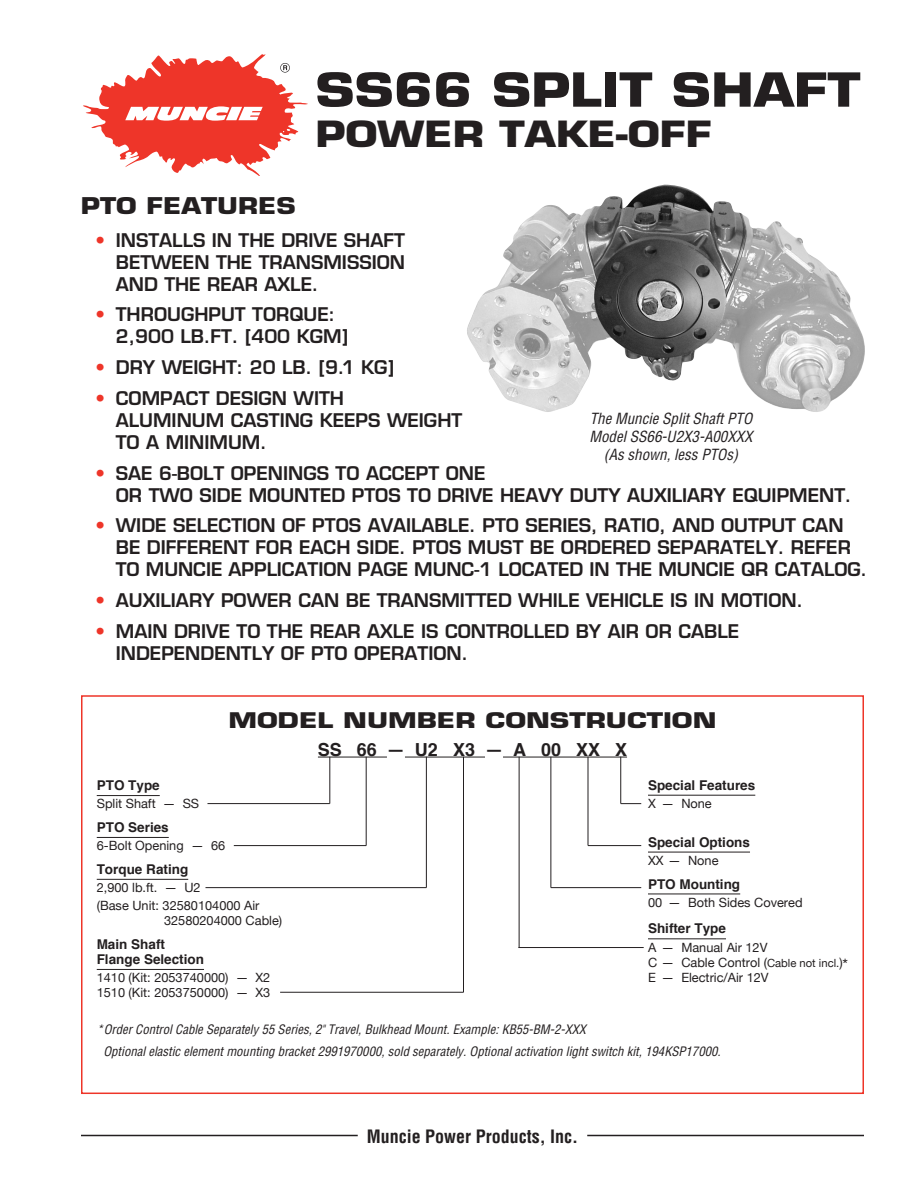
<style>
.page{position:relative;width:918px;height:1188px;background:#fff}
.page>*{position:absolute;margin:0;border:0;box-sizing:border-box;transform-origin:0 0}
.t1{font:700 45.75px "Eurostile";letter-spacing:-.005em;color:#231f20;scale:1.2 1}
.t2{font:700 35.25px "Eurostile";color:#231f20;scale:1.2 1}
.t3{font:700 22.5px "Eurostile";color:#231f20;scale:1.2 1}
.t4{font:700 21px "Eurostile";color:#231f20;scale:1.3 1}
.t5{font:600 18.3px/22px "Eurostile";color:#231f20}
.t6{font:700 condensed 18px "Helvetica";color:#231f20}
.t7{font:700 18px "Helvetica";color:#231f20}
.Body{font:italic condensed 15px/18px "Helvetica";color:#231f20;text-align:center}
.Constr_Subs{font:700 13.5px/15px "Helvetica";color:#231f20}
.Const_Right{font:italic condensed 12.75px "Helvetica";color:#231f20}
.Const_Body{font:12.75px/15px "Helvetica Neue";color:#231f20}
.Const_Right-2{font:12.75px "Helvetica Neue";color:#231f20}
.s1{color:#ee3529}
.s2{font-size:11.25px}
.s3{font-size:15.75px}
</style>
<div class="page">
<svg style="left:83px;top:54px;width:225px;height:122px"></svg>
<hr style="left:318px;top:757px;width:69px;height:1px;background:#231f20">
<hr style="left:405px;top:757px;width:80px;height:1px;background:#231f20">
<hr style="left:503px;top:757px;width:124px;height:1px;background:#231f20">
<hr style="left:97px;top:795px;width:63px;height:1px;background:#231f20">
<hr style="left:97px;top:837px;width:72px;height:1px;background:#231f20">
<hr style="left:97px;top:879px;width:91px;height:1px;background:#231f20">
<hr style="left:97px;top:969px;width:107px;height:1px;background:#231f20">
<div style="left:81px;top:695px;width:783px;height:399px;border:2px solid #ee3529"></div>
<hr style="left:329px;top:757px;width:1px;height:47px;background:#231f20">
<hr style="left:366px;top:757px;width:1px;height:89px;background:#231f20">
<hr style="left:426px;top:757px;width:1px;height:131px;background:#231f20">
<hr style="left:463px;top:757px;width:1px;height:235px;background:#231f20">
<hr style="left:518px;top:947px;width:126px;height:1px;background:#231f20">
<hr style="left:588px;top:757px;width:1px;height:89px;background:#231f20">
<hr style="left:620px;top:757px;width:1px;height:47px;background:#231f20">
<hr style="left:207px;top:803px;width:123px;height:1px;background:#231f20">
<hr style="left:234px;top:845px;width:132px;height:1px;background:#231f20">
<hr style="left:550px;top:757px;width:1px;height:131px;background:#231f20">
<hr style="left:551px;top:887px;width:90px;height:1px;background:#231f20">
<svg style="left:621px;top:803px;width:20px;height:1px"></svg>
<hr style="left:519px;top:757px;width:1px;height:191px;background:#231f20">
<hr style="left:280px;top:992px;width:184px;height:1px;background:#231f20">
<hr style="left:648px;top:795px;width:107px;height:1px;background:#231f20">
<hr style="left:648px;top:852px;width:102px;height:1px;background:#231f20">
<hr style="left:648px;top:894px;width:92px;height:1px;background:#231f20">
<hr style="left:648px;top:938px;width:78px;height:1px;background:#231f20">
<hr style="left:206px;top:887px;width:220px;height:1px;background:#231f20">
<hr style="left:588px;top:845px;width:53px;height:1px;background:#231f20">
<hr style="left:81px;top:1135px;width:277px;height:1px;background:#231f20">
<hr style="left:587px;top:1135px;width:277px;height:1px;background:#231f20">
<img style="left:467px;top:186px;width:395px;height:226px">
<p class="t1" style="left:315px;top:62px;width:456px">SS66 SPLIT SHAFT</p>
<p class="t2" style="left:315px;top:112px;width:332px">POWER TAKE-OFF</p>
<p class="t3" style="left:81px;top:192px;width:180px">PTO FEATURES</p>
<p class="t5" style="left:116px;top:229px;width:291px;text-align:justify;text-indent:-20px"><span class="s1">•</span> INSTALLS IN THE DRIVE SHAFT BETWEEN THE TRANSMISSION AND THE REAR AXLE.</p>
<p class="t5" style="left:116px;top:303px;width:234px;text-indent:-20px"><span class="s1">•</span> THROUGHPUT TORQUE:<br>2,900 LB.FT. [400 KGM]</p>
<p class="t5" style="left:96px;top:356px;width:300px"><span class="s1">•</span> DRY WEIGHT: 20 LB. [9.1 KG]</p>
<p class="t5" style="left:116px;top:387px;width:348px;text-indent:-20px"><span class="s1">•</span> COMPACT DESIGN WITH<br>ALUMINUM CASTING KEEPS WEIGHT<br>TO A MINIMUM.</p>
<p class="t5" style="left:116px;top:462px;width:737px;text-indent:-20px"><span class="s1">•</span> SAE 6-BOLT OPENINGS TO ACCEPT ONE<br>OR TWO SIDE MOUNTED PTOS TO DRIVE HEAVY DUTY AUXILIARY EQUIPMENT.</p>
<p class="t5" style="left:116px;top:514px;width:753px;text-indent:-20px"><span class="s1">•</span> WIDE SELECTION OF PTOS AVAILABLE. PTO SERIES, RATIO, AND OUTPUT CAN<br>BE DIFFERENT FOR EACH SIDE. PTOS MUST BE ORDERED SEPARATELY. REFER<br>TO MUNCIE APPLICATION PAGE MUNC-1 LOCATED IN THE MUNCIE QR CATALOG.</p>
<p class="t5" style="left:96px;top:589px;width:709px"><span class="s1">•</span> AUXILIARY POWER CAN BE TRANSMITTED WHILE VEHICLE IS IN MOTION.</p>
<p class="t5" style="left:116px;top:620px;width:625px;text-indent:-20px"><span class="s1">•</span> MAIN DRIVE TO THE REAR AXLE IS CONTROLLED BY AIR OR CABLE<br>INDEPENDENTLY OF PTO OPERATION.</p>
<p class="Body" style="left:589px;top:410px;width:164px">The Muncie Split Shaft PTO<br>Model SS66-U2X3-A00XXX (As shown, less PTOs)</p>
<p class="t4" style="left:228px;top:707px;width:377px">MODEL NUMBER CONSTRUCTION</p>
<p class="t7" style="left:318px;top:735px;width:311px">SS 66 — U2 X3 — A 00 XX X</p>
<p class="Constr_Subs" style="left:648px;top:778px;width:109px">Special Features</p>
<p class="Const_Right-2" style="left:648px;top:794px;width:65px">X — None</p>
<p class="Constr_Subs" style="left:648px;top:835px;width:104px">Special Options</p>
<p class="Const_Right-2" style="left:648px;top:851px;width:72px">XX — None</p>
<p class="Constr_Subs" style="left:648px;top:876px;width:94px">PTO Mounting</p>
<p class="Const_Right-2" style="left:648px;top:893px;width:156px">00 — Both Sides Covered</p>
<p class="Constr_Subs" style="left:648px;top:921px;width:80px">Shifter Type</p>
<p class="Const_Right-2" style="left:648px;top:938px;width:121px">A — Manual Air 12V</p>
<p class="Const_Right-2" style="left:648px;top:953px;width:202px">C — Cable Control (<span class="s2">Cable not incl.</span>)<span class="s3">*</span></p>
<p class="Const_Right-2" style="left:648px;top:968px;width:122px">E — Electric/Air 12V</p>
<p class="Constr_Subs" style="left:97px;top:778px;width:65px">PTO Type</p>
<p class="Const_Body" style="left:97px;top:797px;width:104px">Split Shaft — SS</p>
<p class="Constr_Subs" style="left:97px;top:820px;width:74px">PTO Series</p>
<p class="Const_Body" style="left:97px;top:839px;width:130px">6-Bolt Opening — 66</p>
<p class="Constr_Subs" style="left:97px;top:862px;width:93px">Torque Rating</p>
<p class="Const_Body" style="left:97px;top:881px;width:105px">2,900 lb.ft. — U2</p>
<p class="Const_Body" style="left:164px;top:899px;width:120px;text-indent:-67px">(Base Unit: 32580104000 Air<br>32580204000 Cable)</p>
<p class="Constr_Subs" style="left:97px;top:937px;width:109px">Main Shaft<br>Flange Selection</p>
<p class="Const_Body" style="left:97px;top:971px;width:175px">1410 (Kit: 2053740000) — X2</p>
<p class="Const_Body" style="left:97px;top:986px;width:175px">1510 (Kit: 2053750000) — X3</p>
<p class="Const_Right" style="left:97px;top:1021px;width:491px">*Order Control Cable Separately 55 Series, 2" Travel, Bulkhead Mount. Example: KB55-BM-2-XXX</p>
<p class="Const_Right" style="left:104px;top:1043px;width:619px">Optional elastic element mounting bracket 2991970000, sold separately. Optional activation light switch kit, 194KSP17000.</p>
<p class="t6" style="left:367px;top:1125px;width:213px">Muncie Power Products, Inc.</p>
</div>
